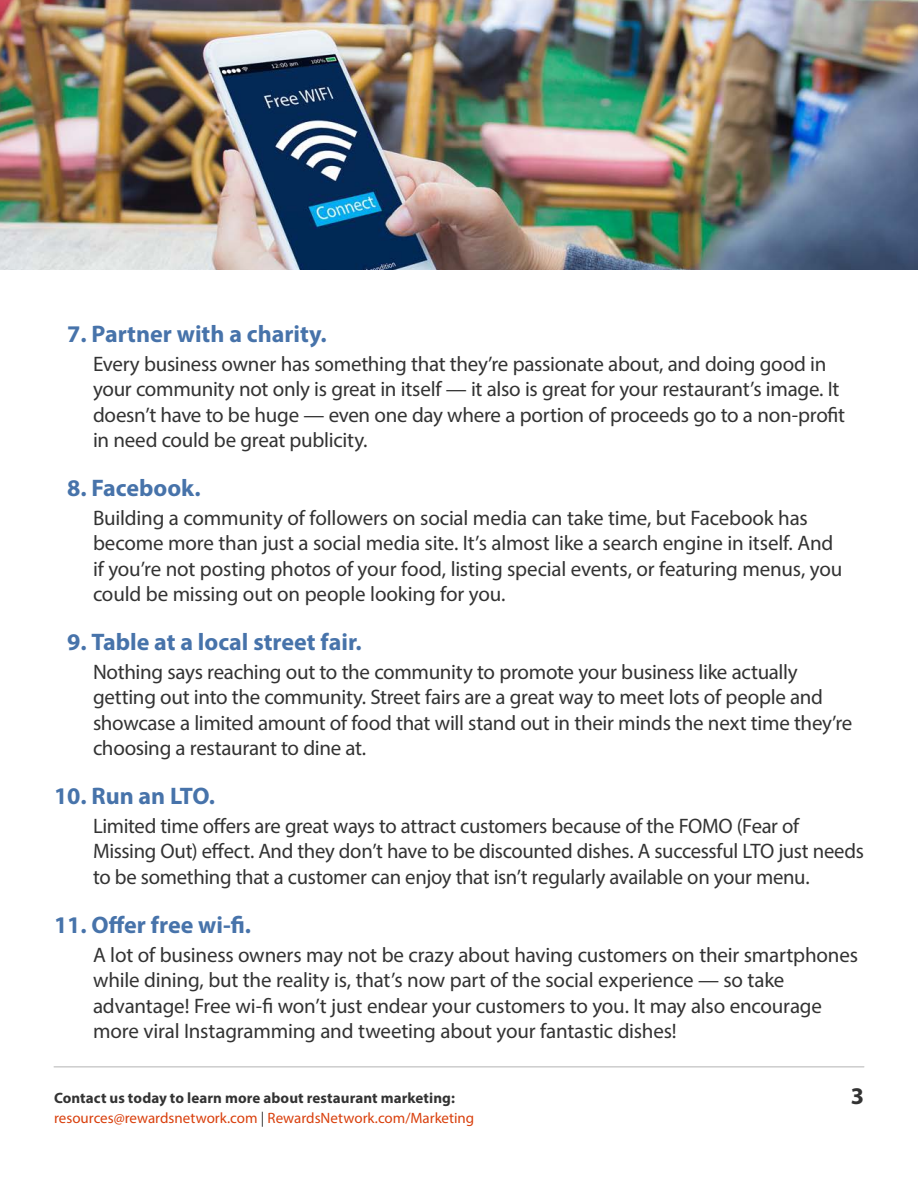
<style>
.page{position:relative;width:918px;height:1188px;background:#fff}
.page>*{position:absolute;margin:0;border:0;box-sizing:border-box;transform-origin:0 0}
.t1{font:700 24px "Myriad Pro";color:#4773aa}
.t2{font:700 24px "Myriad Pro";color:#333}
.t3{font:21px/25.5px "Myriad Pro";letter-spacing:-.01em;color:#333}
.t4{font:700 15px/19.8px "Myriad Pro";letter-spacing:.005em;color:#333}
.s1{font-weight:400;color:#d93f0c}
.s2{font-weight:400}
.s3{font-weight:400;color:#d9400d}
</style>
<div class="page">
<hr style="left:54px;top:1066px;width:810px;height:1px;background:#b3b3b3">
<img style="left:0;top:0;width:918px;height:270px">
<p class="t1" style="left:67px;top:318px;width:261px">7. Partner with a charity.</p>
<p class="t3" style="left:93px;top:351px;width:754px">Every business owner has something that they’re passionate about, and doing good in your community not only is great in itself — it also is great for your restaurant’s image. It doesn’t have to be huge — even one day where a portion of proceeds go to a non-profit in need could be great publicity.</p>
<p class="t1" style="left:67px;top:472px;width:135px">8. Facebook.</p>
<p class="t3" style="left:93px;top:505px;width:751px">Building a community of followers on social media can take time, but Facebook has become more than just a social media site. It’s almost like a search engine in itself. And if you’re not posting photos of your food, listing special events, or featuring menus, you could be missing out on people looking for you.</p>
<p class="t1" style="left:67px;top:626px;width:296px">9. Table at a local street fair.</p>
<p class="t3" style="left:93px;top:659px;width:761px">Nothing says reaching out to the community to promote your business like actually getting out into the community. Street fairs are a great way to meet lots of people and showcase a limited amount of food that will stand out in their minds the next time they’re choosing a restaurant to dine at.</p>
<p class="t1" style="left:54px;top:781px;width:162px">10. Run an LTO.</p>
<p class="t3" style="left:93px;top:813px;width:772px">Limited time offers are great ways to attract customers because of the FOMO (Fear of<br>Missing Out) effect. And they don’t have to be discounted dishes. A successful LTO just needs to be something that a customer can enjoy that isn’t regularly available on your menu.</p>
<p class="t1" style="left:54px;top:909px;width:199px">11. Offer free wi-fi.</p>
<p class="t3" style="left:93px;top:941px;width:767px">A lot of business owners may not be crazy about having customers on their smartphones while dining, but the reality is, that’s now part of the social experience — so take advantage! Free wi-fi won’t just endear your customers to you. It may also encourage more viral Instagramming and tweeting about your fantastic dishes!</p>
<p class="t4" style="left:54px;top:1088px;width:422px">Contact us today to learn more about restaurant marketing: <span class="s1">resources@rewardsnetwork.com</span> <span class="s2">|</span> <span class="s3">RewardsNetwork.com/Marketing</span></p>
<p class="t2" style="left:851px;top:1080px;width:15px">3</p>
</div>
